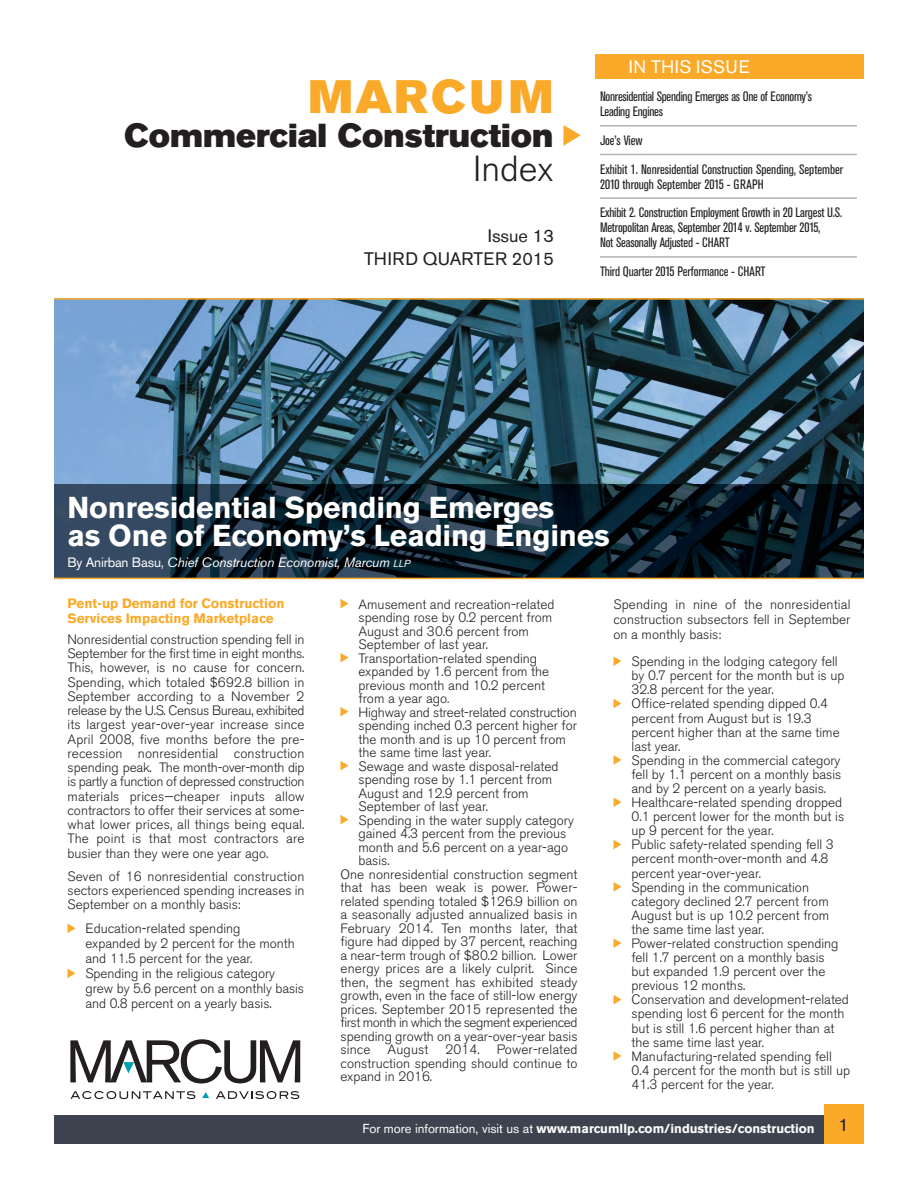
<style>
.page{position:relative;width:918px;height:1188px;background:#fff}
.page>*{position:absolute;margin:0;border:0;box-sizing:border-box;transform-origin:0 0}
.t1{font:46.5px "Akzidenz Grotesk BE Super";letter-spacing:.08em;color:#faa928}
.t2{font:300 36px "Akzidenz Grotesk BE";color:#231f20}
.t3{font:33px "Akzidenz Grotesk BE Super";color:#231f20}
.t4{font:700 30px/28.5px "Akzidenz Grotesk BE";letter-spacing:-.005em;color:#fff}
.t5{font:18px/22.5px "Akzidenz Grotesk BE";color:#231f20;text-align:right}
.t6{font:18px "Akzidenz Grotesk BE";letter-spacing:.02em;color:#fff}
.t7{font:300 13.5px/14.1px "Akzidenz Grotesk BE";color:#231f20;text-align:justify}
.t8{font:condensed 13.5px/15px "Akzidenz Grotesk BE";letter-spacing:-.015em;color:#231f20}
.t9{font:700 13.5px/15px "Akzidenz Grotesk BE";color:#faa928}
.t10{font:italic 13.5px "Akzidenz Grotesk BE";letter-spacing:-.015em;color:#fff}
.t11{font:300 13.5px "Akzidenz Grotesk BE";letter-spacing:-.03em;color:#231f20}
.t12{font:700 12.9px "Akzidenz Grotesk BE";color:#fff}
.s1{font-style:normal}
.s2{font-size:10.2px}
.s3{font-weight:400}
</style>
<div class="page">
<svg style="left:68px;top:924px;width:8px;height:9px"></svg>
<svg style="left:68px;top:969px;width:8px;height:9px"></svg>
<svg style="left:340px;top:599px;width:9px;height:9px"></svg>
<svg style="left:340px;top:653px;width:9px;height:9px"></svg>
<svg style="left:340px;top:707px;width:9px;height:9px"></svg>
<svg style="left:340px;top:761px;width:9px;height:9px"></svg>
<svg style="left:340px;top:815px;width:9px;height:9px"></svg>
<svg style="left:613px;top:656px;width:8px;height:10px"></svg>
<svg style="left:613px;top:699px;width:8px;height:9px"></svg>
<svg style="left:613px;top:755px;width:8px;height:10px"></svg>
<svg style="left:613px;top:797px;width:8px;height:10px"></svg>
<svg style="left:613px;top:840px;width:8px;height:9px"></svg>
<svg style="left:613px;top:882px;width:8px;height:10px"></svg>
<svg style="left:613px;top:938px;width:8px;height:10px"></svg>
<svg style="left:613px;top:995px;width:8px;height:9px"></svg>
<svg style="left:613px;top:1051px;width:8px;height:10px"></svg>
<div style="left:596px;top:54px;width:268px;height:24px;background:#faa928"></div>
<img style="left:54px;top:300px;width:810px;height:184px">
<hr style="left:600px;top:125px;width:257px;height:2px;background:#b3b4bb">
<hr style="left:600px;top:154px;width:257px;height:1px;background:#b3b4bb">
<hr style="left:600px;top:197px;width:257px;height:2px;background:#b3b4bb">
<hr style="left:600px;top:256px;width:257px;height:2px;background:#b3b4bb">
<div style="left:54px;top:1115px;width:771px;height:29px;background:#3e444f"></div>
<div style="left:825px;top:1105px;width:39px;height:39px;background:#faa928"></div>
<hr style="left:54px;top:298px;width:810px;height:2px;background:#faa928">
<svg style="left:71px;top:1091px;width:124px;height:8px"></svg>
<svg style="left:216px;top:1091px;width:83px;height:8px"></svg>
<svg style="left:70px;top:1039px;width:230px;height:44px"></svg>
<svg style="left:202px;top:1092px;width:7px;height:6px"></svg>
<svg style="left:563px;top:125px;width:18px;height:21px"></svg>
<img style="left:54px;top:484px;width:810px;height:94px">
<hr style="left:54px;top:578px;width:810px;height:1px;background:#faa928">
<h1 class="t1" style="left:308px;top:70px;width:247px">MARCUM</h1>
<h3 class="t3" style="left:124px;top:116px;width:431px">Commercial Construction</h3>
<h2 class="t2" style="left:473px;top:148px;width:82px">Index</h2>
<h3 class="t5" style="left:364px;top:225px;width:191px">Issue 13<br>THIRD QUARTER 2015</h3>
<h3 class="t6" style="left:629px;top:56px;width:122px">IN THIS ISSUE</h3>
<p class="t8" style="left:600px;top:89px;width:214px">Nonresidential Spending Emerges as One of Economy’s<br>Leading Engines</p>
<p class="t8" style="left:600px;top:126px;width:245px;line-height:28.7px">Joe’s View<br>Exhibit 1. Nonresidential Construction Spending, September</p>
<p class="t8" style="left:600px;top:170px;width:244px;line-height:28.7px">2010 through September 2015 - GRAPH<br>Exhibit 2. Construction Employment Growth in 20 Largest U.S.</p>
<p class="t8" style="left:600px;top:220px;width:222px">Metropolitan Areas, September 2014 v. September 2015,<br>Not Seasonally Adjusted - CHART</p>
<p class="t8" style="left:600px;top:264px;width:167px">Third Quarter 2015 Performance - CHART</p>
<h3 class="t4" style="left:68px;top:493px;width:544px">Nonresidential Spending Emerges<br>as One of Economy’s Leading Engines</h3>
<p class="t10" style="left:68px;top:555px;width:344px"><span class="s1">By Anirban Basu,</span> Chief Construction Economist, Marcum <span class="s2">LLP</span></p>
<p class="t9" style="left:68px;top:596px;width:219px">Pent-up Demand for Construction<br>Services Impacting Marketplace</p>
<p class="t7" style="left:68px;top:632px;width:239px">Nonresidential construction spending fell in September for the first time in eight months.<br>This, however, is no cause for concern.<br>Spending, which totaled $692.8 billion in September according to a November 2 release by the U.S. Census Bureau, exhibited its largest year-over-year increase since April 2008, five months before the pre&shy;recession nonresidential construction spending peak. The month-over-month dip is partly a function of depressed construction materials prices–cheaper inputs allow contractors to offer their services at some&shy;what lower prices, all things being equal.<br>The point is that most contractors are busier than they were one year ago.</p>
<p class="t7" style="left:68px;top:869px;width:239px">Seven of 16 nonresidential construction sectors experienced spending increases in September on a monthly basis:</p>
<p class="t7" style="left:86px;top:921px;width:220px;line-height:15px;text-align:left">Education-related spending<br>expanded by 2 percent for the month and 11.5 percent for the year.<br>Spending in the religious category grew by 5.6 percent on a monthly basis and 0.8 percent on a yearly basis.</p>
<p class="t7" style="left:359px;top:597px;width:198px">Amusement and recreation-related</p>
<p class="t7" style="left:359px;top:610px;width:195px">spending rose by 0.2 percent from</p>
<p class="t7" style="left:359px;top:624px;width:172px">August and 30.6 percent from</p>
<p class="t7" style="left:359px;top:637px;width:131px">September of last year.</p>
<p class="t7" style="left:359px;top:651px;width:180px">Transportation-related spending</p>
<p class="t7" style="left:359px;top:664px;width:192px">expanded by 1.6 percent from the</p>
<p class="t7" style="left:359px;top:678px;width:188px">previous month and 10.2 percent</p>
<p class="t7" style="left:359px;top:691px;width:92px">from a year ago.</p>
<p class="t7" style="left:359px;top:705px;width:220px">Highway and street-related construction</p>
<p class="t7" style="left:359px;top:718px;width:220px">spending inched 0.3 percent higher for</p>
<p class="t7" style="left:359px;top:732px;width:209px">the month and is up 10 percent from</p>
<p class="t7" style="left:359px;top:745px;width:134px">the same time last year.</p>
<p class="t7" style="left:359px;top:759px;width:202px">Sewage and waste disposal-related</p>
<p class="t7" style="left:359px;top:772px;width:195px">spending rose by 1.1 percent from</p>
<p class="t7" style="left:359px;top:786px;width:172px">August and 12.9 percent from</p>
<p class="t7" style="left:359px;top:799px;width:131px">September of last year.</p>
<p class="t7" style="left:359px;top:813px;width:217px">Spending in the water supply category</p>
<p class="t7" style="left:359px;top:826px;width:209px">gained 4.3 percent from the previous</p>
<p class="t7" style="left:359px;top:840px;width:211px">month and 5.6 percent on a year-ago</p>
<p class="t7" style="left:359px;top:853px;width:33px">basis.</p>
<p class="t7" style="left:340px;top:867px;width:239px">One nonresidential construction segment</p>
<p class="t7" style="left:341px;top:880px;width:239px">that has been weak is power. Power-</p>
<p class="t7" style="left:341px;top:894px;width:239px">related spending totaled $126.9 billion on</p>
<p class="t7" style="left:341px;top:907px;width:239px">a seasonally adjusted annualized basis in</p>
<p class="t7" style="left:341px;top:921px;width:239px">February 2014. Ten months later, that</p>
<p class="t7" style="left:341px;top:934px;width:239px">figure had dipped by 37 percent, reaching</p>
<p class="t7" style="left:341px;top:948px;width:239px">a near-term trough of $80.2 billion. Lower</p>
<p class="t7" style="left:341px;top:961px;width:239px">energy prices are a likely culprit. Since</p>
<p class="t7" style="left:341px;top:975px;width:239px">then, the segment has exhibited steady</p>
<p class="t7" style="left:341px;top:988px;width:239px">growth, even in the face of still-low energy</p>
<p class="t7" style="left:341px;top:1002px;width:239px">prices. September 2015 represented the</p>
<p class="t11" style="left:341px;top:1015px;width:239px">first month in which the segment experienced</p>
<p class="t7" style="left:341px;top:1029px;width:239px">spending growth on a year-over-year basis</p>
<p class="t7" style="left:341px;top:1042px;width:32px">since</p>
<p class="t7" style="left:388px;top:1042px;width:42px">August</p>
<p class="t7" style="left:446px;top:1042px;width:36px">2014.</p>
<p class="t7" style="left:341px;top:1043px;width:239px;line-height:13.5px;text-indent:156px">Power-related construction spending should continue to expand in 2016.</p>
<p class="t7" style="left:614px;top:596px;width:239px;line-height:15px">Spending in nine of the nonresidential construction subsectors fell in September on a monthly basis:</p>
<p class="t7" style="left:632px;top:654px;width:220px;text-align:left">Spending in the lodging category fell by 0.7 percent for the month but is up<br>32.8 percent for the year.<br>Office-related spending dipped 0.4 percent from August but is 19.3 percent higher than at the same time last year.<br>Spending in the commercial category fell by 1.1 percent on a monthly basis and by 2 percent on a yearly basis.<br>Healthcare-related spending dropped<br>0.1 percent lower for the month but is up 9 percent for the year.<br>Public safety-related spending fell 3 percent month-over-month and 4.8 percent year-over-year.<br>Spending in the communication category declined 2.7 percent from<br>August but is up 10.2 percent from the same time last year.<br>Power-related construction spending fell 1.7 percent on a monthly basis<br>but expanded 1.9 percent over the previous 12 months.<br>Conservation and development-related spending lost 6 percent for the month but is still 1.6 percent higher than at the same time last year.<br>Manufacturing-related spending fell<br>0.4 percent for the month but is still up<br>41.3 percent for the year.</p>
<p class="t12" style="left:363px;top:1121px;width:454px"><span class="s3">For more information, visit us at</span> www.marcumllp.com/industries/construction</p>
<h3 class="t5" style="left:838px;top:1114px;width:12px">1</h3>
</div>
